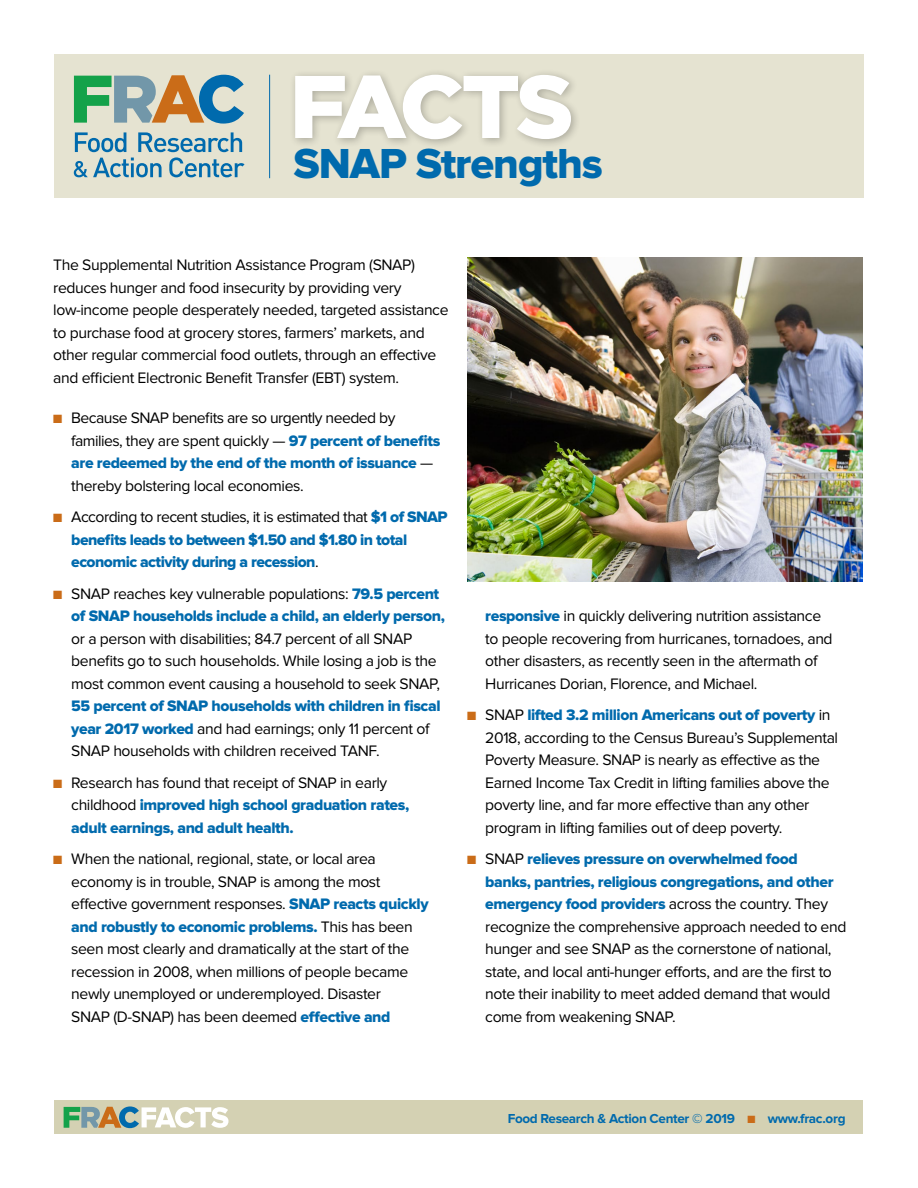
<style>
.page{position:relative;width:918px;height:1188px;background:#fff}
.page>*{position:absolute;margin:0;border:0;box-sizing:border-box;transform-origin:0 0}
.t1{font:43.5px "Proxima Nova Extrabld";letter-spacing:-.025em;color:#006aad}
.t2{font:15.75px/22.5px "Proxima Nova";letter-spacing:-.025em;color:#000}
.t3{font:15.75px/22.5px "Proxima Nova Extrabld";letter-spacing:-.025em;color:#006aad}
.t4{font:700 13.5px "Proxima Nova";letter-spacing:-.025em;color:#006aad}
.s1{color:#ca6c18}
.s2{font-family:"Proxima Nova Extrabld";color:#006aad}
.s3{font-family:"Proxima Nova";color:#000}
</style>
<div class="page">
<div style="left:54px;top:54px;width:810px;height:143px;background:#e5e3d1"></div>
<svg style="left:74px;top:75px;width:170px;height:49px"></svg>
<svg style="left:74px;top:132px;width:171px;height:45px"></svg>
<hr style="left:269px;top:75px;width:1px;height:103px;background:#006aad">
<div style="left:289px;top:69px;width:292px;height:80px;background:#000;opacity:.25"></div>
<svg style="left:295px;top:75px;width:276px;height:64px"></svg>
<div style="left:55px;top:1101px;width:808px;height:33px;background:#d4d1b3"></div>
<svg style="left:64px;top:1106px;width:165px;height:22px"></svg>
<img style="left:467px;top:258px;width:395px;height:323px">
<h1 class="t1" style="left:293px;top:144px;width:311px">SNAP Strengths</h1>
<p class="t2" style="left:53px;top:254px;width:397px">The Supplemental Nutrition Assistance Program (SNAP) reduces hunger and food insecurity by providing very low-income people desperately needed, targeted assistance to purchase food at grocery stores, farmers’ markets, and other regular commercial food outlets, through an effective and efficient Electronic Benefit Transfer (EBT) system.</p>
<p class="t2" style="left:71px;top:407px;width:371px;text-indent:-18px"><span class="s1">■</span> Because SNAP benefits are so urgently needed by families, they are spent quickly — <span class="s2">97 percent of benefits</span></p>
<p class="t3" style="left:71px;top:452px;width:364px">are redeemed by the end of the month of issuance <span class="s3">—</span></p>
<p class="t2" style="left:71px;top:475px;width:234px">thereby bolstering local economies.</p>
<p class="t2" style="left:53px;top:506px;width:396px"><span class="s1">■</span> According to recent studies, it is estimated that <span class="s2">$1 of SNAP</span></p>
<p class="t3" style="left:71px;top:529px;width:337px">benefits leads to between $1.50 and $1.80 in total economic activity during a recession<span class="s3">.</span></p>
<p class="t2" style="left:53px;top:583px;width:388px"><span class="s1">■</span> SNAP reaches key vulnerable populations: <span class="s2">79.5 percent</span></p>
<p class="t3" style="left:71px;top:605px;width:375px">of SNAP households include a child, an elderly person,</p>
<p class="t2" style="left:71px;top:628px;width:370px">or a person with disabilities; 84.7 percent of all SNAP benefits go to such households. While losing a job is the most common event causing a household to seek SNAP,</p>
<p class="t3" style="left:71px;top:695px;width:371px">55 percent of SNAP households with children in fiscal</p>
<p class="t2" style="left:71px;top:718px;width:360px"><span class="s2">year 2017 worked</span> and had earnings; only 11 percent of<br>SNAP households with children received TANF.</p>
<p class="t2" style="left:53px;top:772px;width:336px"><span class="s1">■</span> Research has found that receipt of SNAP in early</p>
<p class="t3" style="left:71px;top:794px;width:340px"><span class="s3">childhood</span> improved high school graduation rates, adult earnings, and adult health.</p>
<p class="t2" style="left:71px;top:848px;width:359px;text-indent:-18px"><span class="s1">■</span> When the national, regional, state, or local area economy is in trouble, SNAP is among the most effective government responses. <span class="s2">SNAP reacts quickly</span></p>
<p class="t3" style="left:71px;top:916px;width:343px">and robustly to economic problems. <span class="s3">This has been</span></p>
<p class="t2" style="left:71px;top:938px;width:339px">seen most clearly and dramatically at the start of the recession in 2008, when millions of people became newly unemployed or underemployed. Disaster SNAP (D-SNAP) has been deemed <span class="s2">effective and</span></p>
<p class="t2" style="left:485px;top:605px;width:349px"><span class="s2">responsive</span> in quickly delivering nutrition assistance to people recovering from hurricanes, tornadoes, and other disasters, as recently seen in the aftermath of Hurricanes Dorian, Florence, and Michael.</p>
<p class="t3" style="left:467px;top:704px;width:365px"><span class="s1">■</span> <span class="s3">SNAP</span> lifted 3.2 million Americans out of poverty <span class="s3">in</span></p>
<p class="t2" style="left:485px;top:727px;width:354px">2018, according to the Census Bureau’s Supplemental Poverty Measure. SNAP is nearly as effective as the Earned Income Tax Credit in lifting families above the poverty line, and far more effective than any other program in lifting families out of deep poverty.</p>
<p class="t3" style="left:485px;top:848px;width:350px;text-indent:-18px"><span class="s1">■</span> <span class="s3">SNAP</span> relieves pressure on overwhelmed food banks, pantries, religious congregations, and other emergency food providers <span class="s3">across the country. They</span></p>
<p class="t2" style="left:485px;top:916px;width:363px">recognize the comprehensive approach needed to end hunger and see SNAP as the cornerstone of national, state, and local anti-hunger efforts, and are the first to note their inability to meet added demand that would come from weakening SNAP.</p>
<p class="t4" style="left:508px;top:1112px;width:339px">Food Research &amp; Action Center © 2019 <span class="s1">■</span> www.frac.org</p>
</div>
